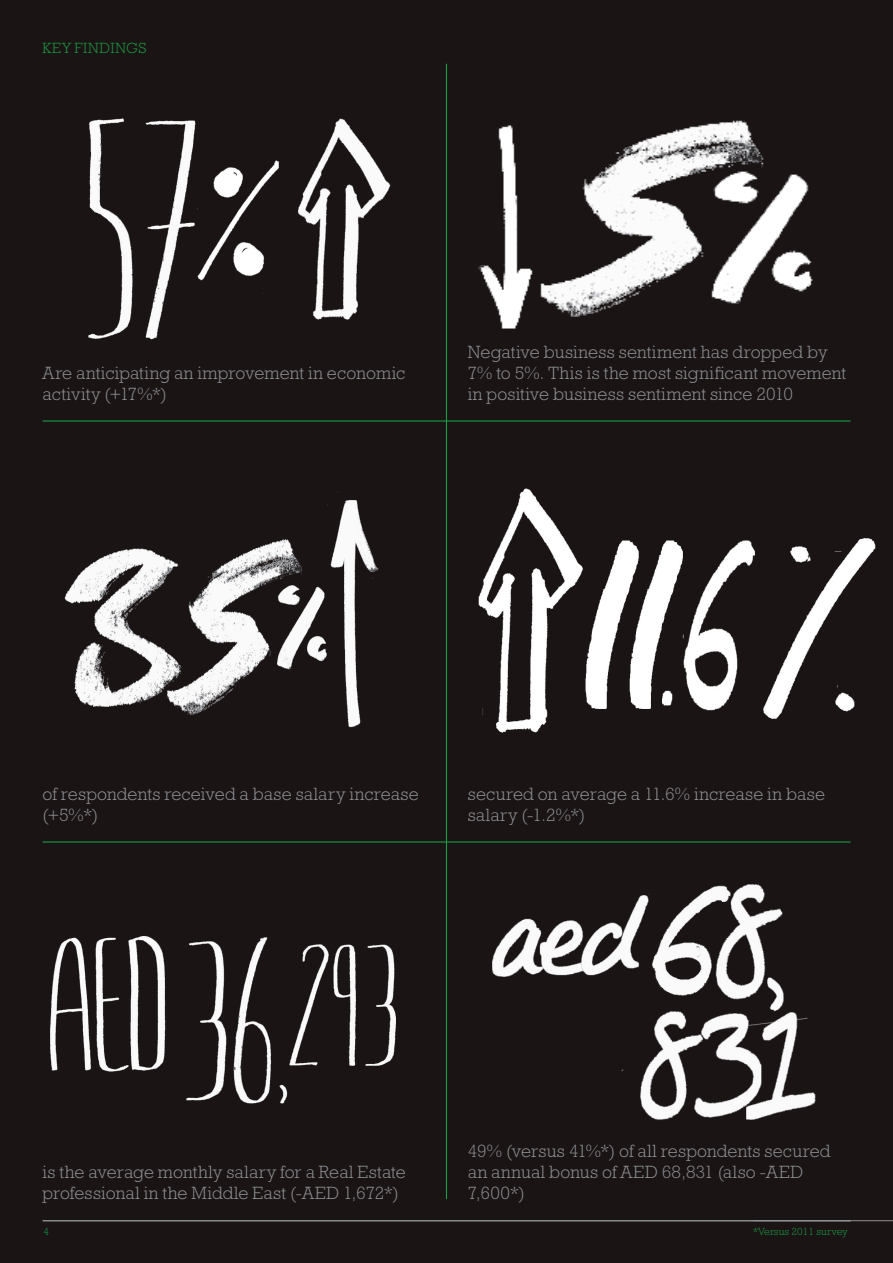
<style>
.page{position:relative;width:893px;height:1263px;background:#1a1415}
.page>*{position:absolute;margin:0;border:0;box-sizing:border-box;transform-origin:0 0}
._4__Key_Finding_Info{font:300 18px/21px "Rockwell Std";letter-spacing:.01em;color:#919295}
._2__Page_Headers__Gr{font:300 15px "Rockwell Std";letter-spacing:.045em;color:#1b9c42}
.D__Bar_Info_Horizont{font:300 10.5px "Rockwell Std";letter-spacing:.01em;color:#1b9c42}
</style>
<div class="page">
<img style="left:88px;top:118px;width:303px;height:222px">
<hr style="left:43px;top:420px;width:807px;height:2px;background:#1b9c42">
<hr style="left:43px;top:841px;width:807px;height:1px;background:#1b9c42">
<hr style="left:446px;top:64px;width:1px;height:1135px;background:#1b9c42">
<img style="left:64px;top:492px;width:315px;height:236px">
<img style="left:478px;top:488px;width:398px;height:245px">
<img style="left:50px;top:936px;width:345px;height:168px">
<img style="left:492px;top:884px;width:324px;height:236px">
<img style="left:478px;top:120px;width:335px;height:209px">
<hr style="left:43px;top:1220px;width:85px;height:1px;background:#919295">
<hr style="left:128px;top:1220px;width:723px;height:1px;background:#919295">
<hr style="left:753px;top:1220px;width:140px;height:1px;background:#919295">
<p class="_2__Page_Headers__Gr" style="left:43px;top:39px;width:106px">KEY FINDINGS</p>
<p class="_4__Key_Finding_Info" style="left:43px;top:362px;width:364px">Are anticipating an improvement in economic activity (+17%*)</p>
<p class="_4__Key_Finding_Info" style="left:468px;top:341px;width:380px">Negative business sentiment has dropped by<br>7% to 5%. This is the most significant movement in positive business sentiment since 2010</p>
<p class="_4__Key_Finding_Info" style="left:43px;top:783px;width:378px">of respondents received a base salary increase (+5%*)</p>
<p class="_4__Key_Finding_Info" style="left:468px;top:783px;width:359px">secured on average a 11.6% increase in base salary (-1.2%*)</p>
<p class="_4__Key_Finding_Info" style="left:43px;top:1161px;width:365px">is the average monthly salary for a Real Estate professional in the Middle East (-AED 1,672*)</p>
<p class="_4__Key_Finding_Info" style="left:468px;top:1140px;width:364px">49% (versus 41%*) of all respondents secured an annual bonus of AED 68,831 (also -AED<br>7,600*)</p>
<p class="D__Bar_Info_Horizont" style="left:44px;top:1225px;width:7px">4</p>
<p class="D__Bar_Info_Horizont" style="left:753px;top:1226px;width:96px">*Versus 2011 survey</p>
</div>
